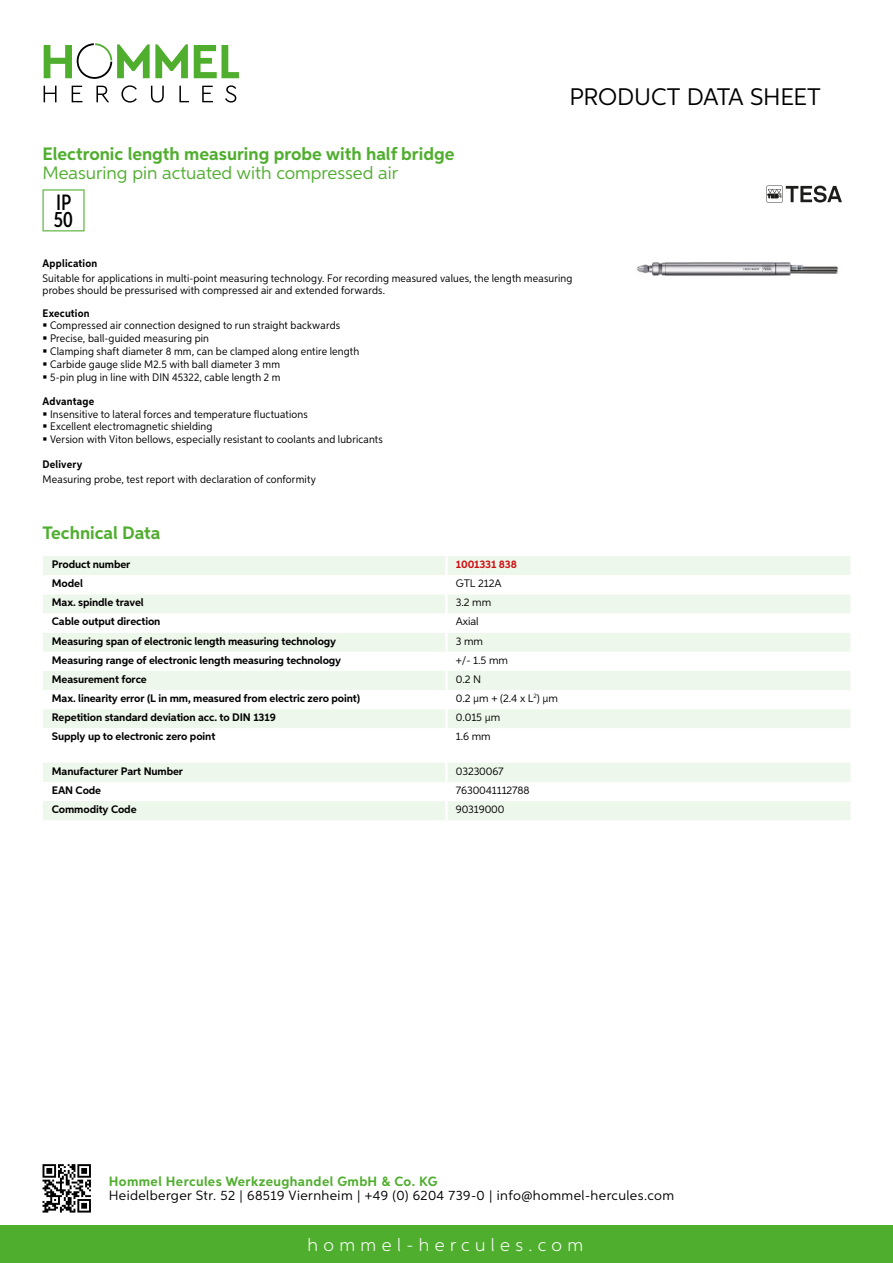
<style>
.page{position:relative;width:893px;height:1263px;background:#fff}
.page>*{position:absolute;margin:0;border:0;box-sizing:border-box;transform-origin:0 0}
.t1{font:24px "Aspira";letter-spacing:-.01em;color:#000}
.t2{font:500 22.2px/17.9px "Aspira XX Nar";color:#000}
.t3{font:700 18px "Aspira";color:#50ae2f}
.t4{font:18px "Aspira";color:#50ae2f}
.t5{font:300 18px "Aspira";letter-spacing:.3em;color:#fff}
.t6{font:13.5px "Aspira";letter-spacing:.03em;color:#000}
.t7{font:700 13.5px "Aspira";letter-spacing:.03em;color:#50ae2f}
.t8{font:10.95px/12.8px "Aspira Nar";letter-spacing:.015em;color:#000}
.t9{font:700 10.95px "Aspira";letter-spacing:-.01em;color:#000}
.t10{font:10.95px "Aspira";letter-spacing:-.01em;color:#000}
.t11{font:700 10.95px "Aspira Nar";letter-spacing:.015em;color:#000}
.t12{font:700 10.95px "Aspira";letter-spacing:-.01em;color:#cd1013}
</style>
<div class="page">
<div style="left:0;top:1226px;width:893px;height:37px;background:#50ae2f"></div>
<svg style="left:43px;top:1164px;width:48px;height:48px"></svg>
<svg style="left:194px;top:45px;width:45px;height:33px"></svg>
<svg style="left:44px;top:43px;width:144px;height:36px"></svg>
<svg style="left:44px;top:86px;width:13px;height:16px"></svg>
<svg style="left:72px;top:86px;width:10px;height:16px"></svg>
<svg style="left:96px;top:86px;width:13px;height:16px"></svg>
<svg style="left:121px;top:85px;width:16px;height:18px"></svg>
<svg style="left:151px;top:86px;width:13px;height:17px"></svg>
<svg style="left:179px;top:86px;width:10px;height:16px"></svg>
<svg style="left:202px;top:86px;width:11px;height:16px"></svg>
<svg style="left:225px;top:85px;width:11px;height:18px"></svg>
<div style="left:43px;top:556px;width:807px;height:19px;background:#eef7eb"></div>
<svg style="left:43px;top:595px;width:807px;height:133px;fill:#eef7eb"></svg>
<hr style="left:445px;top:556px;width:3px;height:19px;background:#fff">
<hr style="left:445px;top:594px;width:3px;height:19px;background:#fff">
<hr style="left:445px;top:613px;width:3px;height:20px;background:#fff">
<hr style="left:445px;top:633px;width:3px;height:19px;background:#fff">
<hr style="left:445px;top:652px;width:3px;height:19px;background:#fff">
<hr style="left:445px;top:671px;width:3px;height:19px;background:#fff">
<hr style="left:445px;top:690px;width:3px;height:19px;background:#fff">
<hr style="left:445px;top:709px;width:3px;height:19px;background:#fff">
<svg style="left:43px;top:763px;width:807px;height:57px"></svg>
<hr style="left:445px;top:801px;width:3px;height:19px;background:#fff">
<svg style="left:43px;top:189px;width:42px;height:42px"></svg>
<img style="left:637px;top:262px;width:201px;height:14px">
<svg style="left:766px;top:185px;width:76px;height:18px"></svg>
<h3 class="t3" style="left:43px;top:142px;width:413px">Electronic length measuring probe with half bridge</h3>
<h3 class="t4" style="left:43px;top:162px;width:357px">Measuring pin actuated with compressed air</h3>
<h2 class="t2" style="left:54px;top:193px;width:21px">IP<br>50</h2>
<h1 class="t1" style="left:569px;top:82px;width:253px">Product data sh eet</h1>
<p class="t11" style="left:43px;top:257px;width:56px">Application</p>
<p class="t8" style="left:43px;top:273px;width:531px;line-height:12px">Suitable for applications in multi-point measuring technology. For recording measured values, the length measuring probes should be pressurised with compressed air and extended forwards.</p>
<p class="t11" style="left:43px;top:306px;width:49px">Execution</p>
<p class="t8" style="left:50px;top:319px;width:311px">Compressed air connection designed to run straight backwards Precise, ball-guided measuring pin<br>Clamping shaft diameter 8 mm, can be clamped along entire length Carbide gauge slide M2.5 with ball diameter 3 mm<br>5-pin plug in line with DIN 45322, cable length 2 m</p>
<p class="t11" style="left:43px;top:394px;width:53px">Advantage</p>
<p class="t8" style="left:50px;top:407px;width:334px">Insensitive to lateral forces and temperature fluctuations<br>Excellent electromagnetic shielding<br>Version with Viton bellows, especially resistant to coolants and lubricants</p>
<p class="t11" style="left:43px;top:458px;width:41px">Delivery</p>
<p class="t8" style="left:43px;top:473px;width:275px">Measuring probe, test report with declaration of conformity</p>
<h3 class="t3" style="left:43px;top:522px;width:120px">Technical Data</h3>
<p class="t9" style="left:52px;top:557px;width:80px">Product number</p>
<p class="t12" style="left:456px;top:557px;width:63px">1001331 838</p>
<p class="t9" style="left:52px;top:577px;width:33px">Model</p>
<p class="t10" style="left:456px;top:577px;width:47px">GTL 212A</p>
<p class="t9" style="left:52px;top:596px;width:93px">Max. spindle travel</p>
<p class="t10" style="left:456px;top:596px;width:37px">3.2 mm</p>
<p class="t9" style="left:52px;top:615px;width:110px">Cable output direction</p>
<p class="t10" style="left:456px;top:615px;width:24px">Axial</p>
<p class="t9" style="left:52px;top:634px;width:286px">Measuring span of electronic length measuring technology</p>
<p class="t10" style="left:456px;top:634px;width:29px">3 mm</p>
<p class="t9" style="left:52px;top:653px;width:291px">Measuring range of electronic length measuring technology</p>
<p class="t10" style="left:456px;top:653px;width:54px">+/- 1.5 mm</p>
<p class="t9" style="left:52px;top:672px;width:96px">Measurement force</p>
<p class="t10" style="left:456px;top:672px;width:27px">0.2 N</p>
<p class="t9" style="left:52px;top:691px;width:310px">Max. linearity error (L in mm, measured from electric zero point)</p>
<p class="t10" style="left:456px;top:691px;width:104px">0.2 µm + (2.4 x L<sup>2</sup>) µm</p>
<p class="t9" style="left:52px;top:711px;width:225px">Repetition standard deviation acc. to DIN 1319</p>
<p class="t10" style="left:456px;top:711px;width:46px">0.015 µm</p>
<p class="t9" style="left:52px;top:730px;width:165px">Supply up to electronic zero point</p>
<p class="t10" style="left:456px;top:730px;width:36px">1.6 mm</p>
<p class="t9" style="left:52px;top:764px;width:133px">Manufacturer Part Number</p>
<p class="t10" style="left:456px;top:764px;width:49px">03230067</p>
<p class="t9" style="left:52px;top:783px;width:51px">EAN Code</p>
<p class="t10" style="left:456px;top:783px;width:75px">7630041112788</p>
<p class="t9" style="left:52px;top:802px;width:86px">Commodity Code</p>
<p class="t10" style="left:456px;top:802px;width:50px">90319000</p>
<p class="t7" style="left:109px;top:1172px;width:330px">Hommel Hercules Werkzeughandel GmbH &amp; Co. KG</p>
<p class="t6" style="left:109px;top:1187px;width:567px">Heidelberger Str. 52 | 68519 Viernheim | +49 (0) 6204 739-0 | info@hommel-hercules.com</p>
<h3 class="t5" style="left:307px;top:1234px;width:277px">hommel-hercules.com</h3>
</div>
